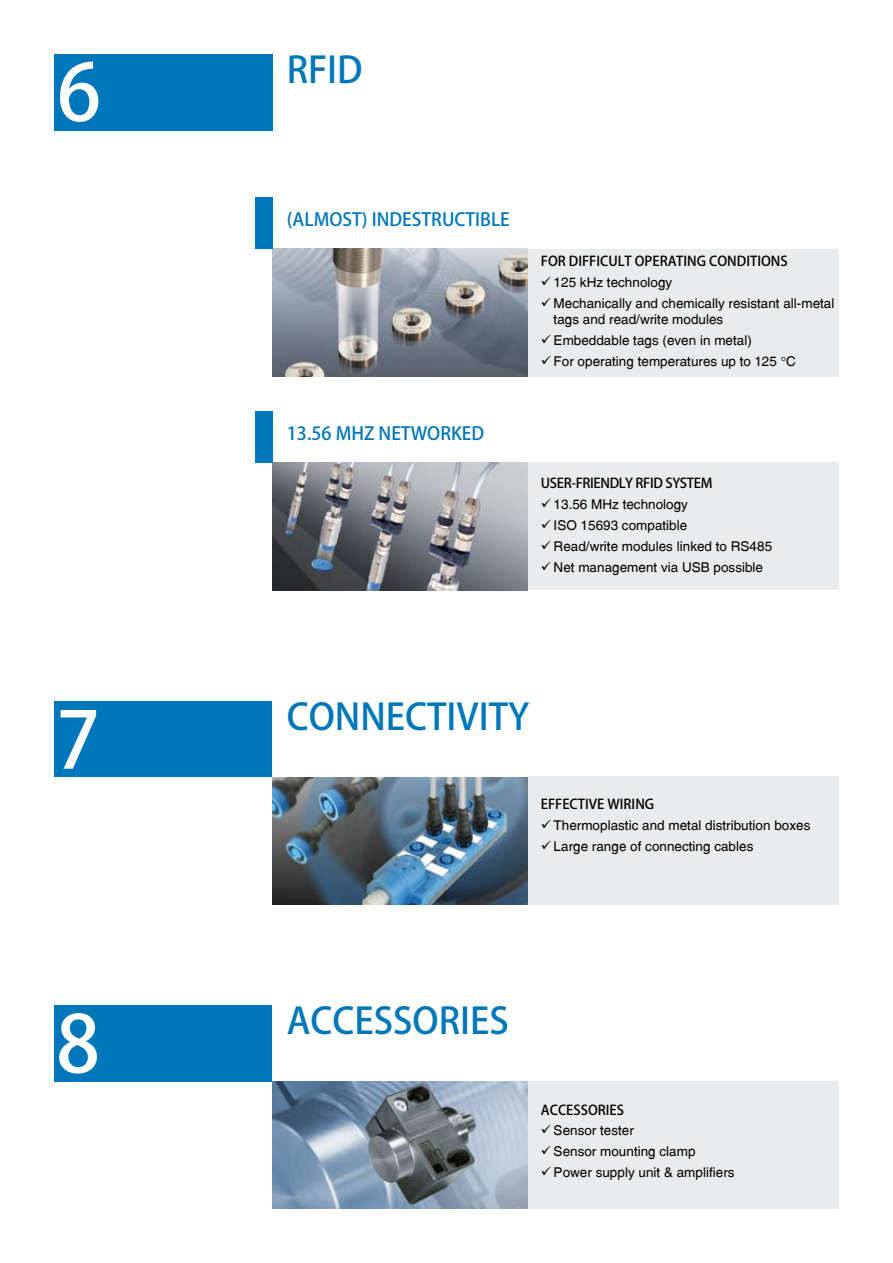
<style>
.page{position:relative;width:893px;height:1263px;background:#fff}
.page>*{position:absolute;margin:0;border:0;box-sizing:border-box;transform-origin:0 0}
.t1{font:500 78px "Koz Go Pro";color:#fff}
.t2{font:500 36px "Koz Go Pro";color:#07b}
.t3{font:500 18px "Koz Go Pro";color:#07b}
.t4{font:13.5px/16.2px "Switzerland Plain";color:#000}
.t5{font:500 13.5px "Koz Go Pro";color:#000}
.t6{font:500 13.5px "Koz Go Pro";letter-spacing:-.025em;color:#000}
</style>
<div class="page">
<div style="left:527px;top:249px;width:312px;height:127px;background:#eaebec"></div>
<div style="left:527px;top:777px;width:312px;height:128px;background:#eaebec"></div>
<div style="left:527px;top:1081px;width:312px;height:128px;background:#eaebec"></div>
<img style="left:272px;top:777px;width:255px;height:128px">
<img style="left:272px;top:1081px;width:255px;height:128px">
<div style="left:54px;top:54px;width:218px;height:77px;background:#07b"></div>
<div style="left:54px;top:701px;width:218px;height:76px;background:#07b"></div>
<div style="left:54px;top:1005px;width:218px;height:76px;background:#07b"></div>
<img style="left:272px;top:249px;width:255px;height:127px">
<div style="left:255px;top:198px;width:17px;height:51px;background:#07b"></div>
<div style="left:527px;top:463px;width:312px;height:127px;background:#eaebec"></div>
<img style="left:272px;top:463px;width:255px;height:127px">
<div style="left:255px;top:412px;width:17px;height:51px;background:#07b"></div>
<h1 class="t1" style="left:57px;top:43px;width:45px">6</h1>
<h1 class="t1" style="left:56px;top:690px;width:45px">7</h1>
<h1 class="t1" style="left:56px;top:994px;width:45px">8</h1>
<h2 class="t2" style="left:287px;top:47px;width:73px">RFID</h2>
<h3 class="t3" style="left:287px;top:208px;width:225px">(ALMOST) I NDESTRUCTI BLE</h3>
<h3 class="t3" style="left:287px;top:421px;width:199px">13.56 MHZ NETWORKED</h3>
<p class="t5" style="left:541px;top:252px;width:247px">FOR DI FFICULT OPERATI NG CONDITIONS</p>
<p class="t4" style="left:541px;top:274px;width:133px">✓ 125 kHz technology</p>
<p class="t4" style="left:554px;top:295px;width:282px;text-indent:-13px">✓ Mechanically and chemically resistant all-metal tags and read/write modules</p>
<p class="t4" style="left:541px;top:332px;width:212px">✓ Embeddable tags (even in metal)</p>
<p class="t4" style="left:541px;top:353px;width:255px">✓ For operating temperatures up to 125 C</p>
<p class="t6" style="left:541px;top:475px;width:172px">USER-FRI ENDLY RFID SYSTEM</p>
<p class="t4" style="left:541px;top:496px;width:149px">✓ 13.56 MHz technology</p>
<p class="t4" style="left:541px;top:517px;width:148px">✓ ISO 15693 compatible</p>
<p class="t4" style="left:541px;top:538px;width:233px">✓ Read/write modules linked to RS485</p>
<p class="t4" style="left:541px;top:559px;width:224px">✓ Net management via USB possible</p>
<h2 class="t2" style="left:287px;top:693px;width:244px">CONNECTIVITY</h2>
<p class="t5" style="left:541px;top:795px;width:113px">EFFECTIVE WI RI NG</p>
<p class="t4" style="left:541px;top:817px;width:271px">✓ Thermoplastic and metal distribution boxes</p>
<p class="t4" style="left:541px;top:837px;width:214px">✓ Large range of connecting cables</p>
<h2 class="t2" style="left:287px;top:997px;width:220px">ACCESSORI ES</h2>
<p class="t5" style="left:541px;top:1101px;width:84px">ACCESSORI ES</p>
<p class="t4" style="left:541px;top:1122px;width:95px">✓ Sensor tester</p>
<p class="t4" style="left:541px;top:1143px;width:156px">✓ Sensor mounting clamp</p>
<p class="t4" style="left:541px;top:1164px;width:195px">✓ Power supply unit &amp; amplifiers</p>
</div>
